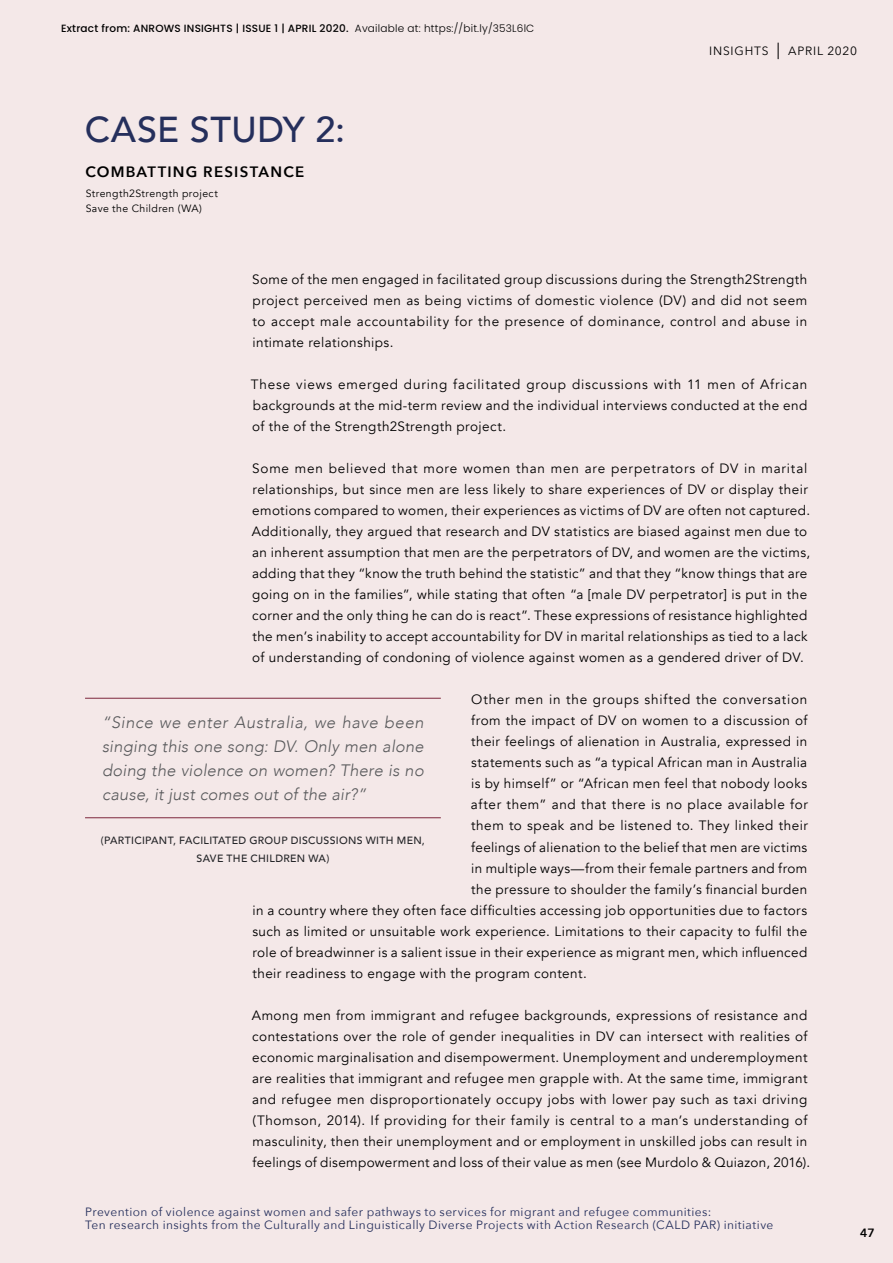
<style>
.page{position:relative;width:893px;height:1263px;background:#f4e8e8}
.page>*{position:absolute;margin:0;border:0;box-sizing:border-box;transform-origin:0 0}
.Case_study_heading{font:500 36px "Avenir";letter-spacing:.015em;color:#252f5c}
.Pull_out_quote{font:italic 300 16.5px/24px "Avenir";letter-spacing:.015em;color:#58595b;text-align:justify}
.Case_study_H2{font:600 15px "Avenir Next";letter-spacing:.08em;color:#000}
.Body_text{font:13.5px/21px "Avenir";letter-spacing:.03em;color:#000;text-align:justify}
.Body_text-2{font:13.5px "Avenir";letter-spacing:.055em;color:#000}
.t1{font:12px/13.2px "Avenir Next";letter-spacing:.035em;color:#252f5c}
.t2{font:12px "Avenir Next";letter-spacing:.07em;color:#000}
.t3{font:600 12px "Avenir Next";color:#000}
.t4{font:500 10.5px "Poppins";letter-spacing:.02em;color:#000}
.Pull_out_reference{font:500 10.5px/18px "Avenir";letter-spacing:.03em;color:#232427;text-align:center}
.Case_study_H3{font:10.5px/15px "Avenir";letter-spacing:.04em;color:#000}
.s1{font-weight:300}
.s2{font-size:16.5px}
</style>
<div class="page">
<hr style="left:85px;top:698px;width:356px;height:1px;background:#7c273d">
<hr style="left:85px;top:817px;width:356px;height:1px;background:#7c273d">
<p class="t4" style="left:61px;top:23px;width:475px">Extract from: ANROWS INSIGHTS | ISSUE 1 | APRIL 2020. <span class="s1">Available at: https://bit.ly/353L6lC</span></p>
<h1 class="Case_study_heading" style="left:85px;top:99px;width:262px">CASE STUDY 2:</h1>
<h2 class="Case_study_H2" style="left:85px;top:159px;width:220px">COMBATTING RESISTANCE</h2>
<h3 class="Case_study_H3" style="left:86px;top:186px;width:134px">Strength2Strength project<br>Save the Children (WA)</h3>
<p class="t2" style="left:709px;top:40px;width:149px">INSIGHTS <span class="s2">|</span> APRIL 2020</p>
<p class="Body_text" style="left:252px;top:269px;width:557px">Some of the men engaged in facilitated group discussions during the Strength2Strength project perceived men as being victims of domestic violence (DV) and did not seem to accept male accountability for the presence of dominance, control and abuse in intimate relationships.</p>
<p class="Body_text" style="left:251px;top:374px;width:558px">These views emerged during facilitated group discussions with 11 men of African backgrounds at the mid-term review and the individual interviews conducted at the end of the of the Strength2Strength project.</p>
<p class="Body_text" style="left:252px;top:458px;width:560px;text-align:left">Some men believed that more women than men are perpetrators of DV in marital relationships, but since men are less likely to share experiences of DV or display their emotions compared to women, their experiences as victims of DV are often not captured.<br>Additionally, they argued that research and DV statistics are biased against men due to an inherent assumption that men are the perpetrators of DV, and women are the victims, adding that they “know the truth behind the statistic” and that they “know things that are going on in the families”, while stating that often “a [male DV perpetrator] is put in the corner and the only thing he can do is react”. These expressions of resistance highlighted the men’s inability to accept accountability for DV in marital relationships as tied to a lack of understanding of condoning of violence against women as a gendered driver of DV.</p>
<p class="Body_text-2" style="left:471px;top:692px;width:338px">Other men in the groups shifted the conversation</p>
<p class="Body_text" style="left:471px;top:710px;width:338px">from the impact of DV on women to a discussion of</p>
<p class="Body_text" style="left:471px;top:731px;width:338px">their feelings of alienation in Australia, expressed in</p>
<p class="Body_text" style="left:471px;top:752px;width:338px">statements such as “a typical African man in Australia</p>
<p class="Body_text" style="left:471px;top:773px;width:338px">is by himself” or “African men feel that nobody looks</p>
<p class="Body_text" style="left:471px;top:794px;width:338px">after them” and that there is no place available for</p>
<p class="Body_text" style="left:471px;top:815px;width:338px">them to speak and be listened to. They linked their</p>
<p class="Body_text" style="left:471px;top:836px;width:338px">feelings of alienation to the belief that men are victims</p>
<p class="Body_text" style="left:471px;top:857px;width:338px">in multiple ways—from their female partners and from</p>
<p class="Body_text" style="left:471px;top:879px;width:338px">the pressure to shoulder the family’s financial burden</p>
<p class="Body_text" style="left:252px;top:900px;width:556px">in a country where they often face difficulties accessing job opportunities due to factors</p>
<p class="Body_text" style="left:252px;top:921px;width:556px">such as limited or unsuitable work experience. Limitations to their capacity to fulfil the</p>
<p class="Body_text" style="left:252px;top:942px;width:556px">role of breadwinner is a salient issue in their experience as migrant men, which influenced</p>
<p class="Body_text" style="left:252px;top:963px;width:336px">their readiness to engage with the program content.</p>
<p class="Body_text" style="left:252px;top:1005px;width:560px;text-align:left">Among men from immigrant and refugee backgrounds, expressions of resistance and contestations over the role of gender inequalities in DV can intersect with realities of economic marginalisation and disempowerment. Unemployment and underemployment are realities that immigrant and refugee men grapple with. At the same time, immigrant and refugee men disproportionately occupy jobs with lower pay such as taxi driving (Thomson, 2014). If providing for their family is central to a man’s understanding of masculinity, then their unemployment and or employment in unskilled jobs can result in feelings of disempowerment and loss of their value as men (see Murdolo &amp; Quiazon, 2016).</p>
<p class="Pull_out_quote" style="left:102px;top:711px;width:323px">“Since we enter Australia, we have been singing this one song: DV. Only men alone doing the violence on women? There is no cause, it just comes out of the air?”</p>
<p class="Pull_out_reference" style="left:101px;top:831px;width:325px">(PARTICIPANT, FACILITATED GROUP DISCUSSIONS WITH MEN,<br>SAVE THE CHILDREN WA)</p>
<p class="t1" style="left:85px;top:1204px;width:690px">Prevention of violence against women and safer pathways to services for migrant and refugee communities:<br>Ten research insights from the Culturally and Linguistically Diverse Projects with Action Research (CALD PAR) initiative</p>
<p class="t3" style="left:860px;top:1223px;width:16px">47</p>
</div>
